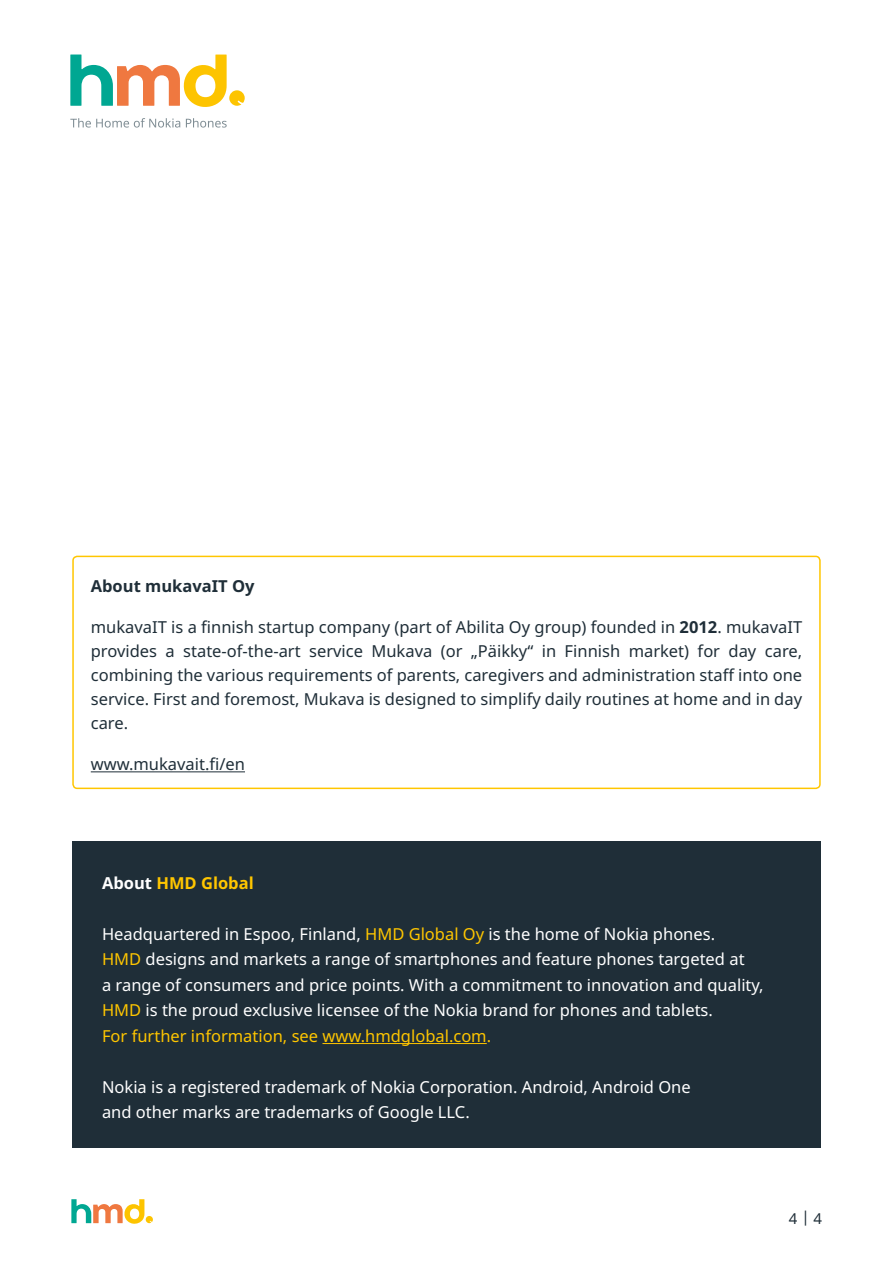
<style>
.page{position:relative;width:893px;height:1263px;background:#fff}
.page>*{position:absolute;margin:0;border:0;box-sizing:border-box;transform-origin:0 0}
.t1{font:16.5px/25.5px "Noto Sans";color:#fff}
.t2{font:16.5px/24px "Noto Sans";color:#1f2e38;text-align:justify}
.t3{font:700 16.5px "Noto Sans";color:#1f2e38}
.t4{font:700 16.5px "Noto Sans";color:#ffc600}
.t5{font:15px "Noto Sans";color:#1f2e38}
.s1{font-weight:700}
.s2{color:#fff}
.s3{color:#ffc600}
</style>
<div class="page">
<svg style="left:71px;top:1199px;width:82px;height:25px"></svg>
<svg style="left:70px;top:55px;width:175px;height:52px"></svg>
<svg style="left:70px;top:118px;width:110px;height:10px"></svg>
<svg style="left:186px;top:118px;width:41px;height:10px"></svg>
<div style="left:72px;top:841px;width:749px;height:307px;background:#1f2e38"></div>
<hr style="left:322px;top:1043px;width:165px;height:1px;background:#ffc600">
<hr style="left:91px;top:771px;width:154px;height:1px;background:#1f2e38">
<div style="left:72px;top:556px;width:749px;height:233px;border:2px solid #ffc600;border-radius:4px"></div>
<p class="t3" style="left:91px;top:574px;width:165px">About mukavaIT Oy</p>
<p class="t2" style="left:91px;top:616px;width:713px">mukavaIT is a finnish startup company (part of Abilita Oy group) founded in <span class="s1">2012</span>. mukavaIT provides a state-of-the-art service Mukava (or „Päikky“ in Finnish market) for day care, combining the various requirements of parents, caregivers and administration staff into one service. First and foremost, Mukava is designed to simplify daily routines at home and in day care.</p>
<p class="t2" style="left:91px;top:753px;width:156px">www.mukavait.fi/en</p>
<p class="t4" style="left:102px;top:871px;width:153px"><span class="s2">About</span> HMD Global</p>
<p class="t1" style="left:102px;top:921px;width:663px">Headquartered in Espoo, Finland, <span class="s3">HMD Global Oy</span> is the home of Nokia phones.<br><span class="s3">HMD</span> designs and markets a range of smartphones and feature phones targeted at<br>a range of consumers and price points. With a commitment to innovation and quality, <span class="s3">HMD</span> is the proud exclusive licensee of the Nokia brand for phones and tablets.<br><span class="s3">For further information, see www.hmdglobal.com.</span></p>
<p class="t1" style="left:102px;top:1074px;width:590px">Nokia is a registered trademark of Nokia Corporation. Android, Android One and other marks are trademarks of Google LLC.</p>
<p class="t5" style="left:789px;top:1208px;width:35px">4 | 4</p>
</div>
